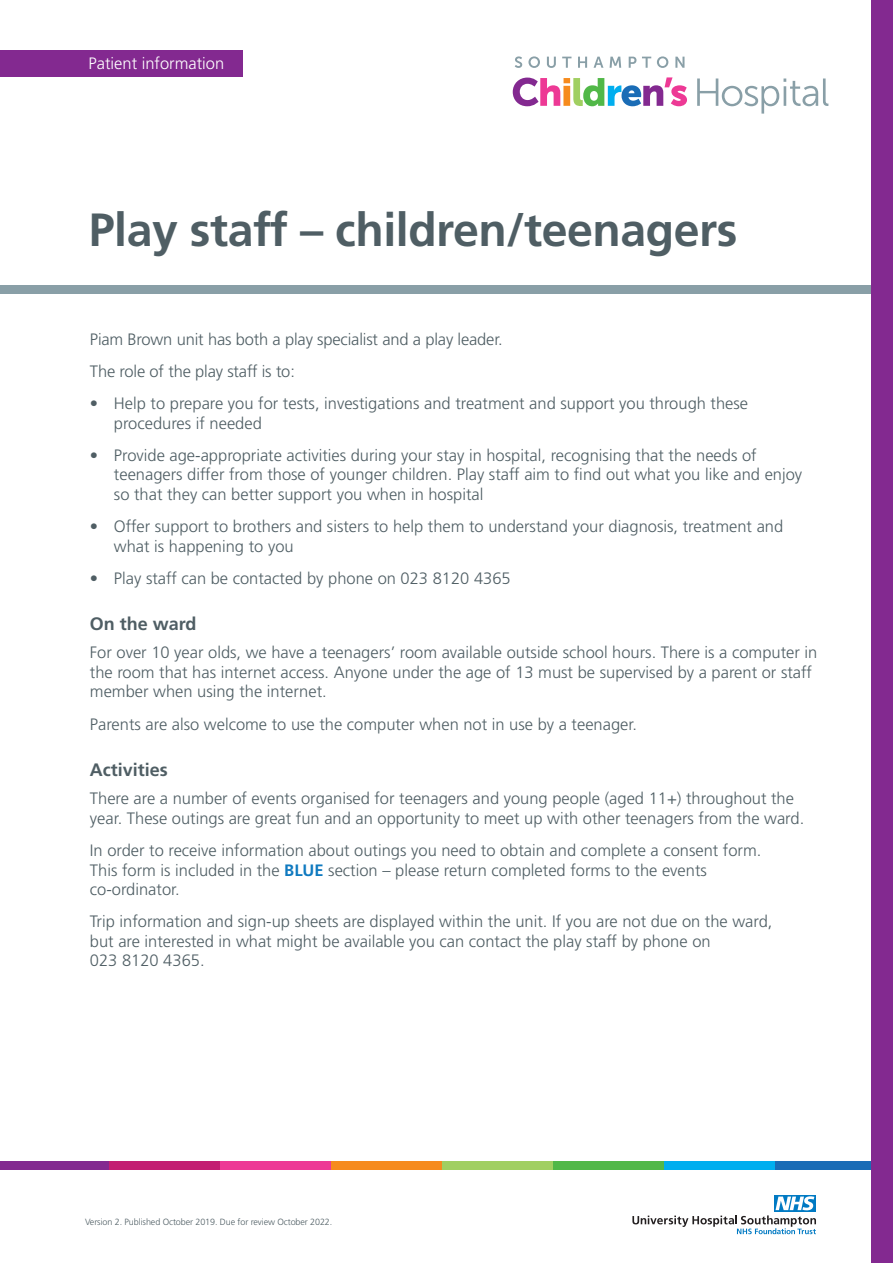
<style>
.page{position:relative;width:893px;height:1263px;background:#fff}
.page>*{position:absolute;margin:0;border:0;box-sizing:border-box;transform-origin:0 0}
.t1{font:700 46.5px "Frutiger";letter-spacing:-.01em;color:#4f5e64}
.t2{font:700 18px "Frutiger";color:#4f5e64}
.t3{font:300 16.5px/19.5px "Frutiger";color:#4f5e64}
.t4{font:300 16.5px "Frutiger";color:#fff}
.t5{font:300 9px "Frutiger";letter-spacing:-.01em;color:#4f5e64}
.s1{font-weight:700;color:#107ac0}
</style>
<div class="page">
<svg style="left:513px;top:77px;width:174px;height:29px"></svg>
<svg style="left:697px;top:78px;width:131px;height:36px"></svg>
<svg style="left:515px;top:56px;width:7px;height:12px"></svg>
<svg style="left:528px;top:56px;width:12px;height:12px"></svg>
<svg style="left:547px;top:57px;width:9px;height:11px"></svg>
<svg style="left:562px;top:57px;width:9px;height:11px"></svg>
<svg style="left:578px;top:57px;width:9px;height:11px"></svg>
<svg style="left:594px;top:57px;width:9px;height:11px"></svg>
<svg style="left:610px;top:57px;width:11px;height:11px"></svg>
<svg style="left:629px;top:57px;width:7px;height:11px"></svg>
<svg style="left:642px;top:57px;width:9px;height:11px"></svg>
<svg style="left:657px;top:56px;width:11px;height:12px"></svg>
<svg style="left:675px;top:57px;width:9px;height:11px"></svg>
<div style="left:0;top:285px;width:893px;height:8px;background:#899fa7"></div>
<div style="left:0;top:50px;width:243px;height:26px;background:#832990"></div>
<div style="left:774px;top:1161px;width:119px;height:9px;background:#1a6cb6"></div>
<div style="left:663px;top:1161px;width:112px;height:9px;background:#00aeef"></div>
<div style="left:552px;top:1161px;width:112px;height:9px;background:#51b848"></div>
<div style="left:441px;top:1161px;width:112px;height:9px;background:#a1cf61"></div>
<div style="left:330px;top:1161px;width:112px;height:9px;background:#f68b1e"></div>
<div style="left:219px;top:1161px;width:112px;height:9px;background:#ed3995"></div>
<div style="left:108px;top:1161px;width:112px;height:9px;background:#c31e72"></div>
<div style="left:0;top:1161px;width:109px;height:9px;background:#832990"></div>
<div style="left:872px;top:0;width:21px;height:1263px;background:#832990"></div>
<div style="left:774px;top:1195px;width:42px;height:17px;background:#007ac3"></div>
<svg style="left:632px;top:1196px;width:184px;height:38px"></svg>
<p class="t4" style="left:89px;top:54px;width:137px">Patient information</p>
<h1 class="t1" style="left:89px;top:202px;width:650px">Play staff – children/teenagers</h1>
<p class="t3" style="left:90px;top:323px;width:414px;line-height:32.2px">Piam Brown unit has both a play specialist and a play leader.<br>The role of the play staff is to:</p>
<p class="t3" style="left:114px;top:394px;width:636px;text-indent:-24px">• Help to prepare you for tests, investigations and treatment and support you through these procedures if needed</p>
<p class="t3" style="left:114px;top:445px;width:690px;text-indent:-24px">• Provide age-appropriate activities during your stay in hospital, recognising that the needs of teenagers differ from those of younger children. Play staff aim to find out what you like and enjoy so that they can better support you when in hospital</p>
<p class="t3" style="left:114px;top:517px;width:671px;text-indent:-24px">• Offer support to brothers and sisters to help them to understand your diagnosis, treatment and what is happening to you</p>
<p class="t3" style="left:90px;top:568px;width:422px">• Play staff can be contacted by phone on 023 8120 4365</p>
<p class="t2" style="left:90px;top:614px;width:108px">On the ward</p>
<p class="t3" style="left:90px;top:643px;width:729px">For over 10 year olds, we have a teenagers’ room available outside school hours. There is a computer in the room that has internet access. Anyone under the age of 13 must be supervised by a parent or staff member when using the internet.</p>
<p class="t3" style="left:90px;top:714px;width:549px">Parents are also welcome to use the computer when not in use by a teenager.</p>
<p class="t2" style="left:90px;top:759px;width:80px">Activities</p>
<p class="t3" style="left:90px;top:789px;width:716px">There are a number of events organised for teenagers and young people (aged 11+) throughout the year. These outings are great fun and an opportunity to meet up with other teenagers from the ward.</p>
<p class="t3" style="left:90px;top:840px;width:673px">In order to receive information about outings you need to obtain and complete a consent form.<br>This form is included in the <span class="s1">BLUE</span> section – please return completed forms to the events co-ordinator.</p>
<p class="t3" style="left:90px;top:912px;width:684px">Trip information and sign-up sheets are displayed within the unit. If you are not due on the ward, but are interested in what might be available you can contact the play staff by phone on<br>023 8120 4365.</p>
<p class="t5" style="left:85px;top:1217px;width:249px">Version 2. Published October 2019. Due for review October 2022.</p>
</div>
